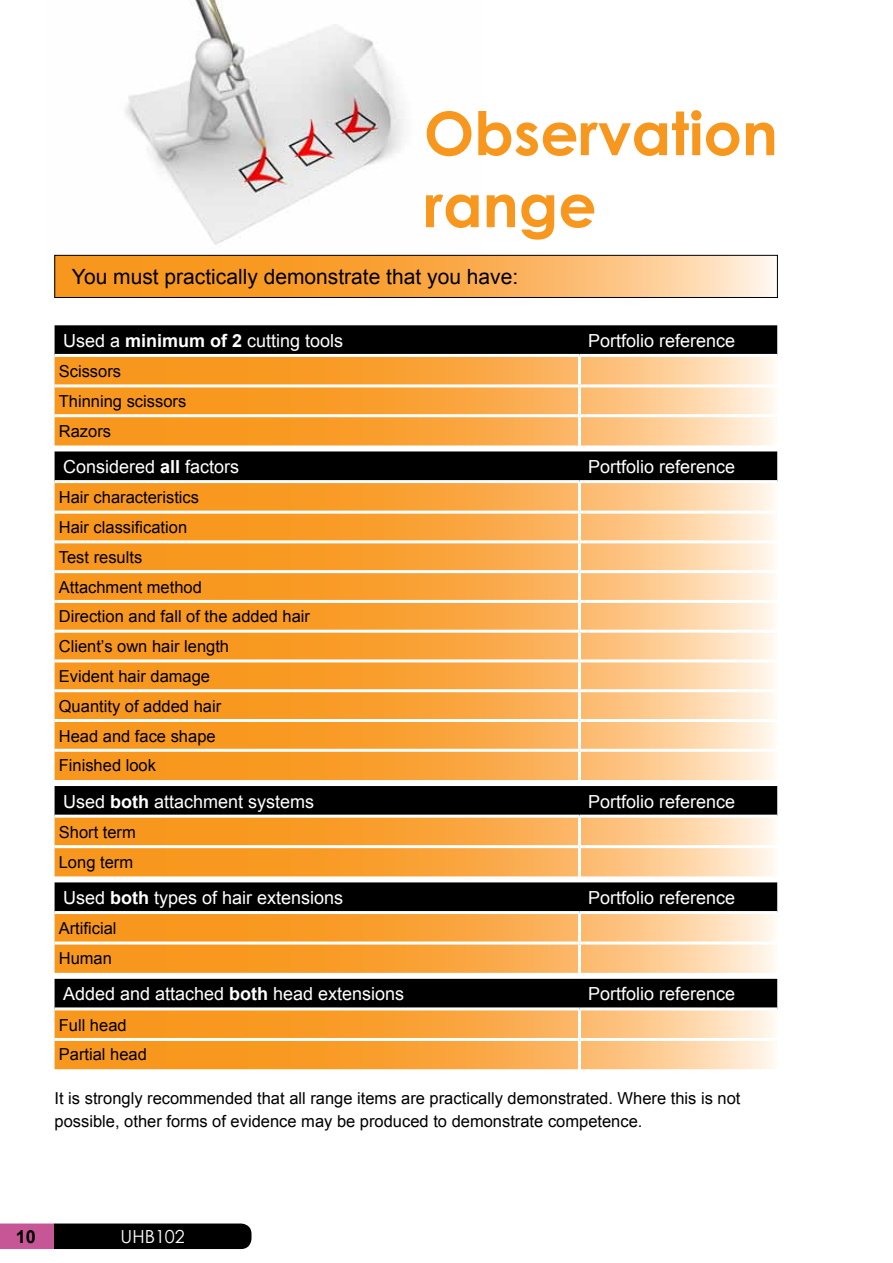
<style>
.page{position:relative;width:893px;height:1263px;background:#fff}
.page>*{position:absolute;margin:0;border:0;box-sizing:border-box;transform-origin:0 0}
.t1{font:700 60px/72px "Century Gothic";color:#f8971d}
.t2{font:21px "Arial";color:#000}
.t3{font:18px "Arial";color:#fff}
.t4{font:18px "Century Gothic";color:#fff}
.t5{font:700 18px "Arial";color:#000}
.t6{font:16.5px/29.7px "Arial";color:#000}
.s1{font-weight:700}
</style>
<div class="page">
<img style="left:54px;top:0;width:428px;height:264px">
<svg style="left:57px;top:257px;width:718px;height:39px;background:#faaf54"></svg>
<div style="left:55px;top:255px;width:723px;height:43px;border:1px solid #000"></div>
<div style="left:55px;top:325px;width:722px;height:29px;background:#000"></div>
<svg style="left:55px;top:357px;width:720px;height:88px;background:#faae50"></svg>
<hr style="left:578px;top:357px;width:3px;height:27px;background:#fff">
<hr style="left:55px;top:384px;width:524px;height:3px;background:#fff">
<hr style="left:579px;top:384px;width:198px;height:3px;background:#fff">
<hr style="left:578px;top:387px;width:3px;height:27px;background:#fff">
<hr style="left:55px;top:414px;width:524px;height:3px;background:#fff">
<hr style="left:579px;top:414px;width:198px;height:3px;background:#fff">
<hr style="left:578px;top:417px;width:3px;height:28px;background:#fff">
<div style="left:55px;top:451px;width:722px;height:29px;background:#000"></div>
<svg style="left:55px;top:483px;width:720px;height:297px;background:#faad50"></svg>
<hr style="left:578px;top:483px;width:3px;height:28px;background:#fff">
<hr style="left:55px;top:511px;width:524px;height:3px;background:#fff">
<hr style="left:579px;top:511px;width:198px;height:3px;background:#fff">
<hr style="left:578px;top:514px;width:3px;height:26px;background:#fff">
<hr style="left:55px;top:540px;width:524px;height:3px;background:#fff">
<hr style="left:579px;top:540px;width:198px;height:3px;background:#fff">
<hr style="left:578px;top:543px;width:3px;height:27px;background:#fff">
<hr style="left:55px;top:570px;width:524px;height:3px;background:#fff">
<hr style="left:579px;top:570px;width:198px;height:3px;background:#fff">
<hr style="left:578px;top:573px;width:3px;height:27px;background:#fff">
<hr style="left:55px;top:600px;width:524px;height:3px;background:#fff">
<hr style="left:579px;top:600px;width:198px;height:3px;background:#fff">
<hr style="left:578px;top:603px;width:3px;height:27px;background:#fff">
<hr style="left:55px;top:630px;width:524px;height:3px;background:#fff">
<hr style="left:579px;top:630px;width:198px;height:3px;background:#fff">
<hr style="left:578px;top:633px;width:3px;height:26px;background:#fff">
<hr style="left:55px;top:659px;width:524px;height:3px;background:#fff">
<hr style="left:579px;top:659px;width:198px;height:3px;background:#fff">
<hr style="left:578px;top:662px;width:3px;height:27px;background:#fff">
<hr style="left:55px;top:689px;width:524px;height:3px;background:#fff">
<hr style="left:579px;top:689px;width:198px;height:3px;background:#fff">
<hr style="left:578px;top:692px;width:3px;height:27px;background:#fff">
<hr style="left:55px;top:719px;width:524px;height:3px;background:#fff">
<hr style="left:579px;top:719px;width:198px;height:3px;background:#fff">
<hr style="left:578px;top:722px;width:3px;height:27px;background:#fff">
<hr style="left:55px;top:749px;width:524px;height:3px;background:#fff">
<hr style="left:579px;top:749px;width:198px;height:3px;background:#fff">
<hr style="left:578px;top:752px;width:3px;height:28px;background:#fff">
<svg style="left:55px;top:786px;width:722px;height:90px;background:#a47235"></svg>
<hr style="left:578px;top:818px;width:3px;height:27px;background:#fff">
<hr style="left:55px;top:845px;width:524px;height:3px;background:#fff">
<hr style="left:579px;top:845px;width:198px;height:3px;background:#fff">
<hr style="left:578px;top:848px;width:3px;height:28px;background:#fff">
<hr style="left:579px;top:815px;width:198px;height:3px;background:#fff">
<hr style="left:55px;top:815px;width:524px;height:3px;background:#fff">
<svg style="left:55px;top:882px;width:722px;height:91px;background:#a67437"></svg>
<hr style="left:578px;top:914px;width:3px;height:27px;background:#fff">
<hr style="left:55px;top:941px;width:524px;height:3px;background:#fff">
<hr style="left:579px;top:941px;width:198px;height:3px;background:#fff">
<hr style="left:578px;top:944px;width:3px;height:29px;background:#fff">
<hr style="left:579px;top:911px;width:198px;height:3px;background:#fff">
<hr style="left:55px;top:911px;width:524px;height:3px;background:#fff">
<svg style="left:55px;top:979px;width:722px;height:90px;background:#a67436"></svg>
<hr style="left:578px;top:1010px;width:3px;height:28px;background:#fff">
<hr style="left:55px;top:1038px;width:524px;height:3px;background:#fff">
<hr style="left:579px;top:1038px;width:198px;height:3px;background:#fff">
<hr style="left:578px;top:1041px;width:3px;height:28px;background:#fff">
<hr style="left:579px;top:1007px;width:198px;height:3px;background:#fff">
<hr style="left:55px;top:1007px;width:524px;height:3px;background:#fff">
<svg style="left:0;top:1223px;width:251px;height:26px;background:#301825"></svg>
<h1 class="t1" style="left:424px;top:95px;width:355px">Observation range</h1>
<p class="t2" style="left:72px;top:263px;width:448px">You must practically demonstrate that you have:</p>
<p class="t3" style="left:63px;top:329px;width:282px">Used a <span class="s1">minimum of 2</span> cutting tools</p>
<p class="t3" style="left:588px;top:329px;width:149px">Portfolio reference</p>
<p class="t6" style="left:59px;top:357px;width:129px">Scissors<br>Thinning scissors<br>Razors</p>
<p class="t3" style="left:63px;top:455px;width:178px">Considered <span class="s1">all</span> factors</p>
<p class="t3" style="left:588px;top:455px;width:149px">Portfolio reference</p>
<p class="t6" style="left:59px;top:483px;width:253px">Hair characteristics<br>Hair classification<br>Test results<br>Attachment method<br>Direction and fall of the added hair<br>Client’s own hair length<br>Evident hair damage<br>Quantity of added hair<br>Head and face shape<br>Finished look</p>
<p class="t3" style="left:63px;top:789px;width:253px">Used <span class="s1">both</span> attachment systems</p>
<p class="t3" style="left:588px;top:789px;width:149px">Portfolio reference</p>
<p class="t6" style="left:59px;top:817px;width:79px">Short term<br>Long term</p>
<p class="t3" style="left:63px;top:886px;width:282px">Used <span class="s1">both</span> types of hair extensions</p>
<p class="t3" style="left:588px;top:886px;width:149px">Portfolio reference</p>
<p class="t6" style="left:59px;top:914px;width:59px">Artificial<br>Human</p>
<p class="t3" style="left:63px;top:982px;width:343px">Added and attached <span class="s1">both</span> head extensions</p>
<p class="t3" style="left:588px;top:982px;width:149px">Portfolio reference</p>
<p class="t6" style="left:59px;top:1010px;width:90px">Full head<br>Partial head</p>
<p class="t6" style="left:55px;top:1087px;width:687px;line-height:22.5px">It is strongly recommended that all range items are practically demonstrated. Where this is not possible, other forms of evidence may be produced to demonstrate competence.</p>
<p class="t5" style="left:16px;top:1225px;width:22px">10</p>
<p class="t4" style="left:121px;top:1223px;width:66px">UHB102</p>
</div>
